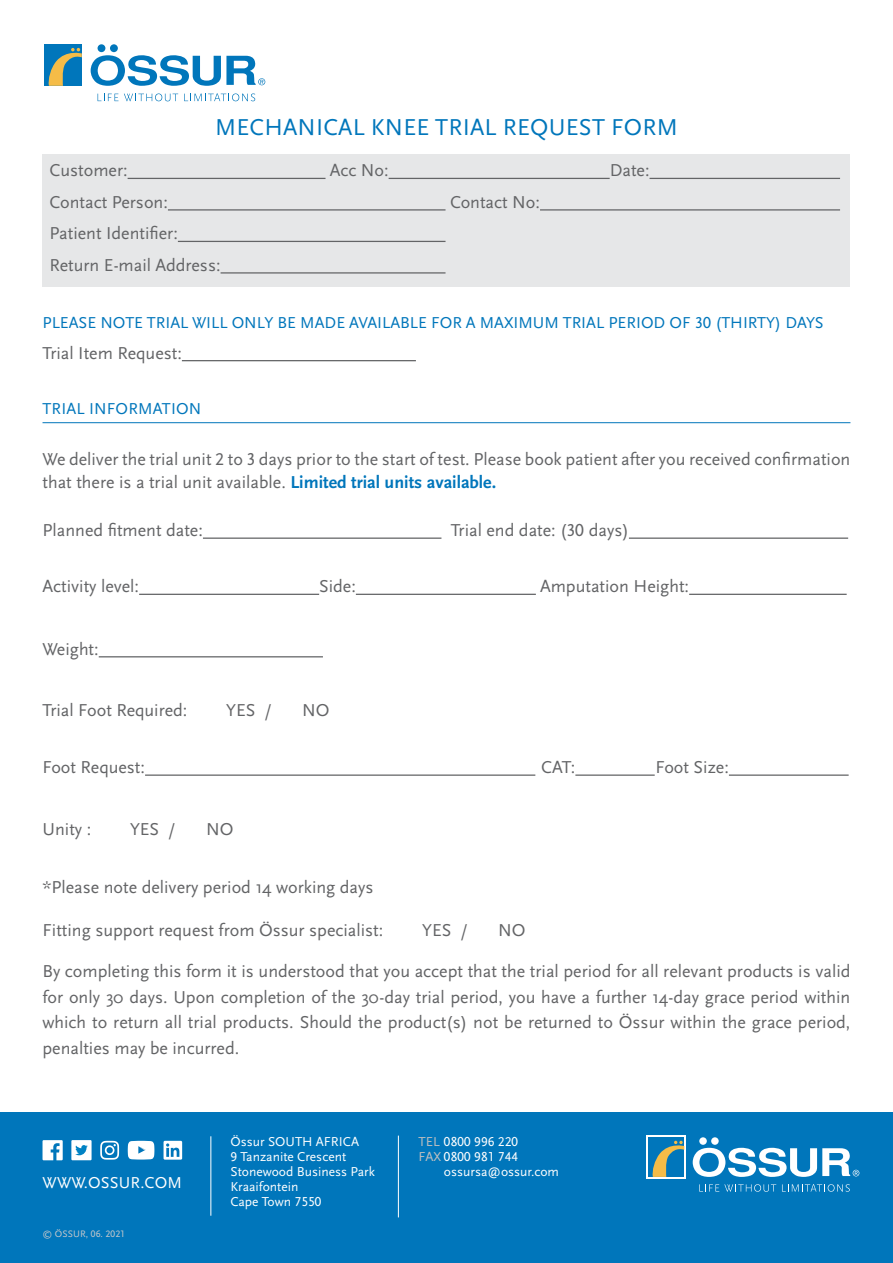
<style>
.page{position:relative;width:893px;height:1263px;background:#fff}
.page>*{position:absolute;margin:0;border:0;box-sizing:border-box;transform-origin:0 0}
.t1{font:24px "Scala Sans Pro";letter-spacing:.01em;color:#0076bb}
.t2{font:18px/25.5px "Scala Sans Pro";color:#636466}
.t3{font:16.5px "Scala Sans Pro";color:#0076bb}
.t4{font:16.5px "Scala Sans Pro";letter-spacing:.01em;color:#fff}
.t5{font:13.5px/15px "Scala Sans Pro";color:#fff}
.t6{font:9.75px "Scala Sans Pro";letter-spacing:.005em;color:#c7c8ca}
.s1{font-weight:700;color:#0076bb}
.s2{color:#bfbfbf}
</style>
<div class="page">
<div style="left:0;top:1112px;width:893px;height:151px;background:#0076bb"></div>
<svg style="left:699px;top:1184px;width:77px;height:8px"></svg>
<svg style="left:782px;top:1184px;width:68px;height:8px"></svg>
<div style="left:699px;top:1137px;width:8px;height:8px;background:#fff;border-radius:50%"></div>
<div style="left:711px;top:1137px;width:8px;height:8px;background:#fff;border-radius:50%"></div>
<div style="left:647px;top:1135px;width:39px;height:44px;background:#fff"></div>
<div style="left:648px;top:1137px;width:36px;height:40px;background:#0076bb"></div>
<svg style="left:652px;top:1141px;width:32px;height:36px"></svg>
<svg style="left:693px;top:1148px;width:166px;height:29px"></svg>
<hr style="left:210px;top:1136px;width:1px;height:80px;background:#fff">
<svg style="left:43px;top:1140px;width:20px;height:20px"></svg>
<svg style="left:100px;top:1141px;width:19px;height:19px"></svg>
<svg style="left:128px;top:1141px;width:26px;height:18px"></svg>
<div style="left:71px;top:1140px;width:21px;height:20px;background:#fff"></div>
<svg style="left:75px;top:1145px;width:13px;height:10px"></svg>
<svg style="left:164px;top:1141px;width:18px;height:19px"></svg>
<hr style="left:398px;top:1135px;width:1px;height:82px;background:#fff">
<svg style="left:98px;top:94px;width:20px;height:7px"></svg>
<svg style="left:124px;top:93px;width:54px;height:8px"></svg>
<svg style="left:184px;top:93px;width:71px;height:8px"></svg>
<div style="left:98px;top:44px;width:7px;height:8px;background:#0076bb;border-radius:50%"></div>
<div style="left:110px;top:44px;width:8px;height:8px;background:#0076bb;border-radius:50%"></div>
<div style="left:44px;top:44px;width:38px;height:42px;background:#0076bb"></div>
<svg style="left:48px;top:48px;width:34px;height:38px"></svg>
<svg style="left:91px;top:55px;width:174px;height:31px"></svg>
<div style="left:43px;top:154px;width:807px;height:132px;background:#e6e7e8"></div>
<hr style="left:139px;top:594px;width:180px;height:1px;background:#636466">
<hr style="left:356px;top:594px;width:180px;height:1px;background:#636466">
<hr style="left:689px;top:594px;width:158px;height:1px;background:#636466">
<hr style="left:145px;top:774px;width:390px;height:2px;background:#636466">
<hr style="left:575px;top:774px;width:80px;height:2px;background:#636466">
<hr style="left:729px;top:774px;width:120px;height:2px;background:#636466">
<hr style="left:99px;top:656px;width:224px;height:1px;background:#636466">
<hr style="left:43px;top:422px;width:807px;height:1px;background:#0076bb">
<hr style="left:203px;top:537px;width:238px;height:2px;background:#636466">
<hr style="left:629px;top:537px;width:219px;height:2px;background:#636466">
<hr style="left:182px;top:360px;width:234px;height:1px;background:#636466">
<hr style="left:128px;top:178px;width:197px;height:1px;background:#636466">
<hr style="left:389px;top:178px;width:221px;height:1px;background:#636466">
<hr style="left:650px;top:178px;width:190px;height:1px;background:#636466">
<hr style="left:168px;top:209px;width:277px;height:2px;background:#636466">
<hr style="left:540px;top:209px;width:300px;height:2px;background:#636466">
<hr style="left:178px;top:241px;width:267px;height:1px;background:#636466">
<hr style="left:221px;top:272px;width:225px;height:2px;background:#636466">
<h1 class="t1" style="left:215px;top:113px;width:464px">MECHANICAL KNEE TRIAL REQUEST FORM</h1>
<p class="t2" style="left:50px;top:158px;width:80px">Customer:</p>
<p class="t2" style="left:330px;top:158px;width:60px">Acc No:</p>
<p class="t2" style="left:610px;top:158px;width:41px">Date:</p>
<p class="t2" style="left:50px;top:189px;width:120px">Contact Person:</p>
<p class="t2" style="left:450px;top:189px;width:91px">Contact No:</p>
<p class="t2" style="left:50px;top:218px;width:173px;line-height:31.5px">Patient Identifier:<br>Return E-mail Address:</p>
<p class="t3" style="left:43px;top:313px;width:783px">PLEASE NOTE TRIAL WILL ONLY BE MADE AVAILABLE FOR A MAXIMUM TRIAL PERIOD OF 30 (THIRTY) DAYS</p>
<p class="t2" style="left:43px;top:340px;width:141px">Trial Item Request:</p>
<p class="t3" style="left:43px;top:399px;width:160px">TRIAL INFORMATION</p>
<p class="t2" style="left:43px;top:448px;width:809px;line-height:22.5px">We deliver the trial unit 2 to 3 days prior to the start of test. Please book patient after you received confirmation that there is a trial unit available. <span class="s1">Limited trial units available.</span></p>
<p class="t2" style="left:43px;top:518px;width:162px">Planned fitment date:</p>
<p class="t2" style="left:451px;top:518px;width:180px">Trial end date: (30 days)</p>
<p class="t2" style="left:43px;top:574px;width:98px">Activity level:</p>
<p class="t2" style="left:319px;top:574px;width:38px">Side:</p>
<p class="t2" style="left:540px;top:574px;width:151px">Amputation Height:</p>
<p class="t2" style="left:43px;top:636px;width:58px">Weight:</p>
<p class="t2" style="left:43px;top:698px;width:146px">Trial Foot Required:</p>
<p class="t2" style="left:226px;top:698px;width:47px">YES /</p>
<p class="t2" style="left:302px;top:698px;width:29px">NO</p>
<p class="t2" style="left:43px;top:755px;width:104px">Foot Request:</p>
<p class="t2" style="left:541px;top:755px;width:36px">CAT:</p>
<p class="t2" style="left:655px;top:755px;width:75px">Foot Size:</p>
<p class="t2" style="left:43px;top:816px;width:50px">Unity :</p>
<p class="t2" style="left:130px;top:816px;width:47px">YES /</p>
<p class="t2" style="left:206px;top:816px;width:29px">NO</p>
<p class="t2" style="left:43px;top:874px;width:332px">*Please note delivery period 14 working days</p>
<p class="t2" style="left:43px;top:917px;width:342px">Fitting support request from Össur specialist:</p>
<p class="t2" style="left:422px;top:917px;width:47px">YES /</p>
<p class="t2" style="left:498px;top:917px;width:29px">NO</p>
<p class="t2" style="left:43px;top:958px;width:809px;text-align:justify">By completing this form it is understood that you accept that the trial period for all relevant products is valid for only 30 days. Upon completion of the 30-day trial period, you have a further 14-day grace period within which to return all trial products. Should the product(s) not be returned to Össur within the grace period, penalties may be incurred.</p>
<p class="t4" style="left:43px;top:1173px;width:141px">WWW.OSSUR.COM</p>
<p class="t6" style="left:43px;top:1228px;width:84px">© ÖSSUR, 06. 2021</p>
<p class="t5" style="left:230px;top:1134px;width:146px">Össur SOUTH AFRICA<br>9 Tanzanite Crescent<br>Stonewood Business Park<br>Kraaifontein<br>Cape Town 7550</p>
<p class="t5" style="left:418px;top:1134px;width:101px"><span class="s2">TEL</span> 0800 996 220</p>
<p class="t5" style="left:418px;top:1149px;width:101px"><span class="s2">FAX</span> 0800 981 744</p>
<p class="t5" style="left:444px;top:1164px;width:117px">ossursa@ossur.com</p>
</div>
